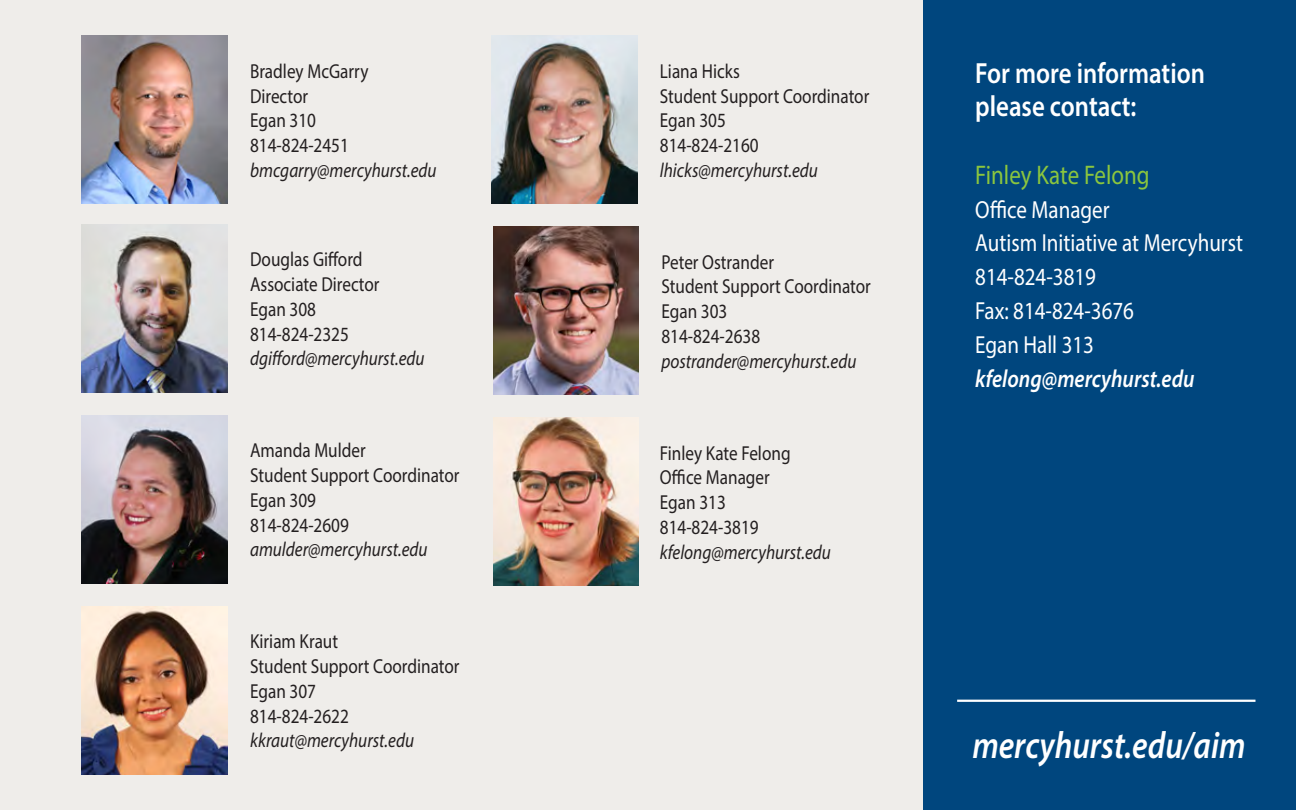
<style>
.page{position:relative;width:1296px;height:810px;background:#fff}
.page>*{position:absolute;margin:0;border:0;box-sizing:border-box;transform-origin:0 0}
.t1{font:italic 600 38.02px "Myriad Pro";color:#fff;scale:.85 1}
.t2{font:600 29.25px/33.8px "Myriad Pro";color:#fff;scale:.85 1}
.t3{font:27px "Myriad Pro";color:#8bc63e;scale:.85 1}
.t4{font:24.75px/33.8px "Myriad Pro";color:#fff;scale:.85 1}
.t5{font:italic 600 24.75px "Myriad Pro";color:#fff;scale:.85 1}
.t6{font:20.25px/24.8px "Myriad Pro";color:#231f20;scale:.85 1}
.t7{font:italic 20.25px "Myriad Pro";color:#231f20;scale:.85 1}
</style>
<div class="page">
<div style="left:0;top:0;width:923px;height:810px;background:#efedea"></div>
<div style="left:923px;top:0;width:373px;height:810px;background:#00467e"></div>
<hr style="left:957px;top:700px;width:298px;height:2px;background:#fff">
<img style="left:82px;top:35px;width:146px;height:169px">
<img style="left:82px;top:606px;width:146px;height:169px">
<img style="left:82px;top:224px;width:146px;height:169px">
<img style="left:82px;top:415px;width:146px;height:169px">
<img style="left:493px;top:226px;width:146px;height:169px">
<img style="left:492px;top:35px;width:145px;height:169px">
<img style="left:493px;top:417px;width:146px;height:169px">
<p class="t6" style="left:250px;top:58px;width:141px">Bradley McGarry<br>Director<br>Egan 310<br>814-824-2451</p>
<p class="t7" style="left:250px;top:157px;width:221px">bmcgarry@mercyhurst.edu</p>
<p class="t6" style="left:250px;top:247px;width:154px">Douglas Giford<br>Associate Director<br>Egan 308<br>814-824-2325</p>
<p class="t7" style="left:250px;top:346px;width:207px">dgiford@mercyhurst.edu</p>
<p class="t6" style="left:250px;top:438px;width:248px">Amanda Mulder<br>Student Support Coordinator<br>Egan 309<br>814-824-2609</p>
<p class="t7" style="left:250px;top:537px;width:210px">amulder@mercyhurst.edu</p>
<p class="t6" style="left:250px;top:629px;width:248px">Kiriam Kraut<br>Student Support Coordinator<br>Egan 307<br>814-824-2622</p>
<p class="t7" style="left:250px;top:728px;width:195px">kkraut@mercyhurst.edu</p>
<p class="t6" style="left:660px;top:58px;width:248px">Liana Hicks<br>Student Support Coordinator<br>Egan 305<br>814-824-2160</p>
<p class="t7" style="left:660px;top:157px;width:188px">lhicks@mercyhurst.edu</p>
<p class="t6" style="left:661px;top:249px;width:248px">Peter Ostrander<br>Student Support Coordinator<br>Egan 303<br>814-824-2638</p>
<p class="t7" style="left:661px;top:348px;width:231px">postrander@mercyhurst.edu</p>
<p class="t6" style="left:660px;top:440px;width:155px">Finley Kate Felong<br>Ofce Manager<br>Egan 313<br>814-824-3819</p>
<p class="t7" style="left:660px;top:539px;width:203px">kfelong@mercyhurst.edu</p>
<h3 class="t2" style="left:975px;top:55px;width:272px">For more information please contact:</h3>
<p class="t3" style="left:975px;top:158px;width:207px">Finley Kate Felong</p>
<p class="t4" style="left:975px;top:192px;width:317px">Ofce Manager<br>Autism Initiative at Mercyhurst<br>814-824-3819<br>Fax: 814-824-3676<br>Egan Hall 313</p>
<p class="t5" style="left:975px;top:362px;width:260px">kfelong@mercyhurst.edu</p>
<p class="t1" style="left:972px;top:721px;width:323px">mercyhurst.edu/aim</p>
</div>
